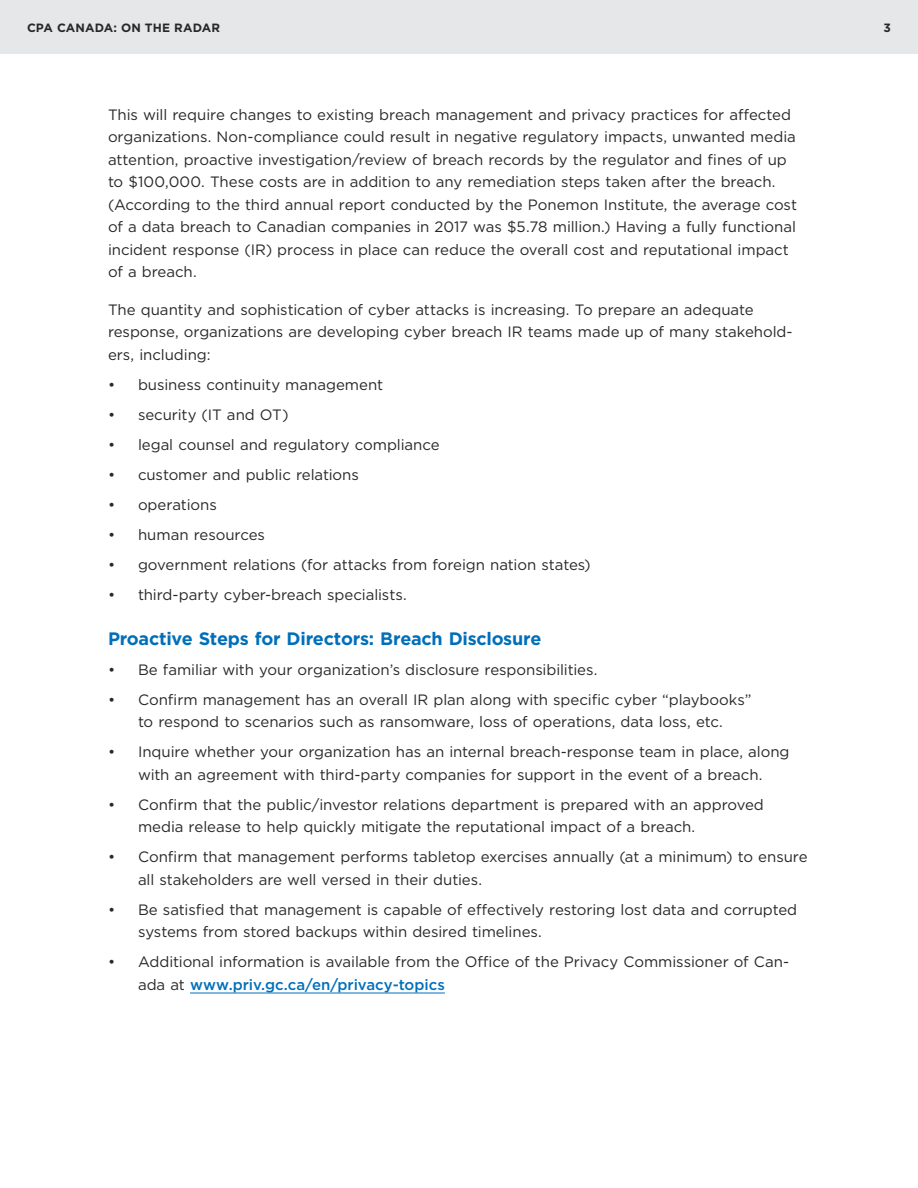
<style>
.page{position:relative;width:918px;height:1188px;background:#fff}
.page>*{position:absolute;margin:0;border:0;box-sizing:border-box;transform-origin:0 0}
.t1{font:700 18px "Gotham";letter-spacing:-.015em;color:#006fba}
.t2{font:15px/22.5px "Gotham";letter-spacing:-.005em;color:#292829}
.t3{font:700 12px "Gotham";letter-spacing:.005em;color:#292829}
.s1{font-weight:500;color:#006fba}
</style>
<div class="page">
<div style="left:0;top:0;width:918px;height:54px;background:#e6e7e8"></div>
<hr style="left:190px;top:993px;width:255px;height:1px;background:#006fba">
<p class="t3" style="left:27px;top:20px;width:195px">CPA CANADA: ON THE RADAR</p>
<p class="t3" style="left:884px;top:20px;width:9px">3</p>
<p class="t2" style="left:108px;top:103px;width:691px">This will require changes to existing breach management and privacy practices for affected organizations. Non-compliance could result in negative regulatory impacts, unwanted media attention, proactive investigation/review of breach records by the regulator and fines of up to $100,000. These costs are in addition to any remediation steps taken after the breach. (According to the third annual report conducted by the Ponemon Institute, the average cost of a data breach to Canadian companies in 2017 was $5.78 million.) Having a fully functional incident response (IR) process in place can reduce the overall cost and reputational impact of a breach.</p>
<p class="t2" style="left:108px;top:298px;width:686px">The quantity and sophistication of cyber attacks is increasing. To prepare an adequate response, organizations are developing cyber breach IR teams made up of many stakehold&shy;ers, including:</p>
<p class="t2" style="left:108px;top:373px;width:277px">• business continuity management</p>
<p class="t2" style="left:108px;top:403px;width:182px">• security (IT and OT)</p>
<p class="t2" style="left:108px;top:433px;width:333px">• legal counsel and regulatory compliance</p>
<p class="t2" style="left:108px;top:463px;width:252px">• customer and public relations</p>
<p class="t2" style="left:108px;top:493px;width:110px">• operations</p>
<p class="t2" style="left:108px;top:523px;width:158px">• human resources</p>
<p class="t2" style="left:108px;top:553px;width:484px">• government relations (for attacks from foreign nation states)</p>
<p class="t2" style="left:108px;top:583px;width:300px">• third-party cyber-breach specialists.</p>
<p class="t1" style="left:108px;top:627px;width:435px">Proactive Steps for Directors: Breach Disclosure</p>
<p class="t2" style="left:108px;top:658px;width:491px">• Be familiar with your organization’s disclosure responsibilities.</p>
<p class="t2" style="left:108px;top:688px;width:645px;text-align:center">• Confirm management has an overall IR plan along with specific cyber “playbooks” to respond to scenarios such as ransomware, loss of operations, data loss, etc.</p>
<p class="t2" style="left:108px;top:741px;width:683px;text-align:center">• Inquire whether your organization has an internal breach-response team in place, along with an agreement with third-party companies for support in the event of a breach.</p>
<p class="t2" style="left:138px;top:793px;width:627px;text-indent:-30px">• Confirm that the public/investor relations department is prepared with an approved media release to help quickly mitigate the reputational impact of a breach.</p>
<p class="t2" style="left:138px;top:846px;width:671px;text-indent:-30px">• Confirm that management performs tabletop exercises annually (at a minimum) to ensure all stakeholders are well versed in their duties.</p>
<p class="t2" style="left:138px;top:898px;width:661px;text-indent:-30px">• Be satisfied that management is capable of effectively restoring lost data and corrupted systems from stored backups within desired timelines.</p>
<p class="t2" style="left:138px;top:951px;width:653px;text-indent:-30px">• Additional information is available from the Office of the Privacy Commissioner of Can&shy;ada at <span class="s1">www.priv.gc.ca/en/privacy-topics</span></p>
</div>
